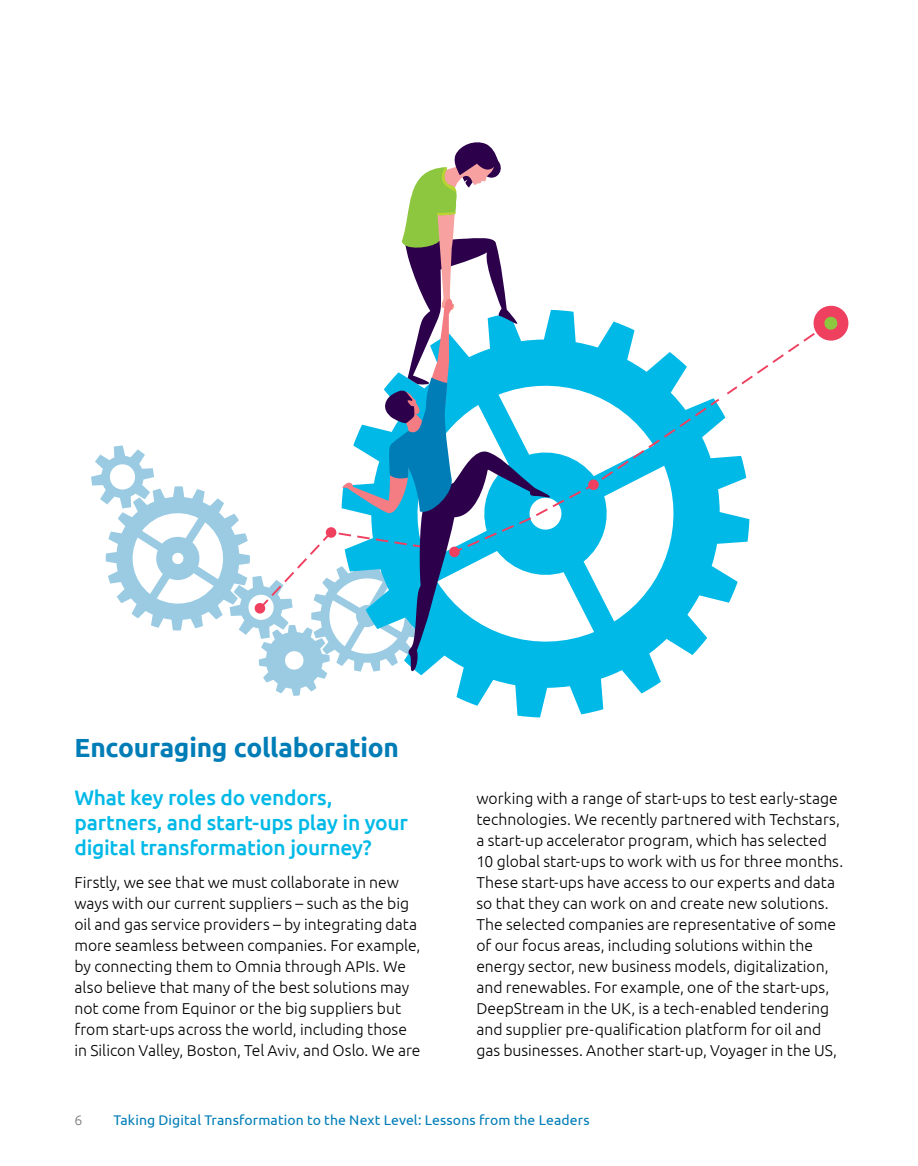
<style>
.page{position:relative;width:918px;height:1166px;background:#fff}
.page>*{position:absolute;margin:0;border:0;box-sizing:border-box;transform-origin:0 0}
.t1{font:700 26.25px "Ubuntu";letter-spacing:-.01em;color:#007db7}
.t2{font:500 21px/25.2px "Ubuntu";letter-spacing:-.01em;color:#00b9e7}
.t3{font:300 15.75px/21px "Ubuntu";color:#000}
.t4{font:14px "Ubuntu";letter-spacing:.005em;color:#007db7}
.t5{font:300 14px "Ubuntu";color:#77787b}
</style>
<div class="page">
<svg style="left:456px;top:310px;width:252px;height:407px"></svg>
<svg style="left:550px;top:322px;width:261px;height:287px"></svg>
<svg style="left:717px;top:390px;width:11px;height:12px"></svg>
<svg style="left:587px;top:479px;width:12px;height:11px"></svg>
<svg style="left:811px;top:305px;width:38px;height:36px"></svg>
<svg style="left:91px;top:142px;width:459px;height:554px"></svg>
<h1 class="t1" style="left:74px;top:731px;width:326px">Encouraging collaboration</h1>
<h2 class="t2" style="left:74px;top:784px;width:335px">What key roles do vendors, partners, and start-ups play in your digital transformation journey?</h2>
<p class="t3" style="left:74px;top:871px;width:347px">Firstly, we see that we must collaborate in new ways with our current suppliers – such as the big oil and gas service providers – by integrating data more seamless between companies. For example, by connecting them to Omnia through APIs. We also believe that many of the best solutions may not come from Equinor or the big suppliers but from start-ups across the world, including those in Silicon Valley, Boston, Tel Aviv, and Oslo. We are</p>
<p class="t3" style="left:476px;top:787px;width:368px">working with a range of start-ups to test early-stage technologies. We recently partnered with Techstars, a start-up accelerator program, which has selected 10 global start-ups to work with us for three months.<br>These start-ups have access to our experts and data so that they can work on and create new solutions.<br>The selected companies are representative of some of our focus areas, including solutions within the energy sector, new business models, digitalization, and renewables. For example, one of the start-ups, DeepStream in the UK, is a tech-enabled tendering and supplier pre-qualification platform for oil and gas businesses. Another start-up, Voyager in the US,</p>
<p class="t5" style="left:74px;top:1111px;width:9px">6</p>
<p class="t4" style="left:113px;top:1111px;width:477px">Taking Digital Transformation to the Next Level: Lessons from the Leaders</p>
</div>
